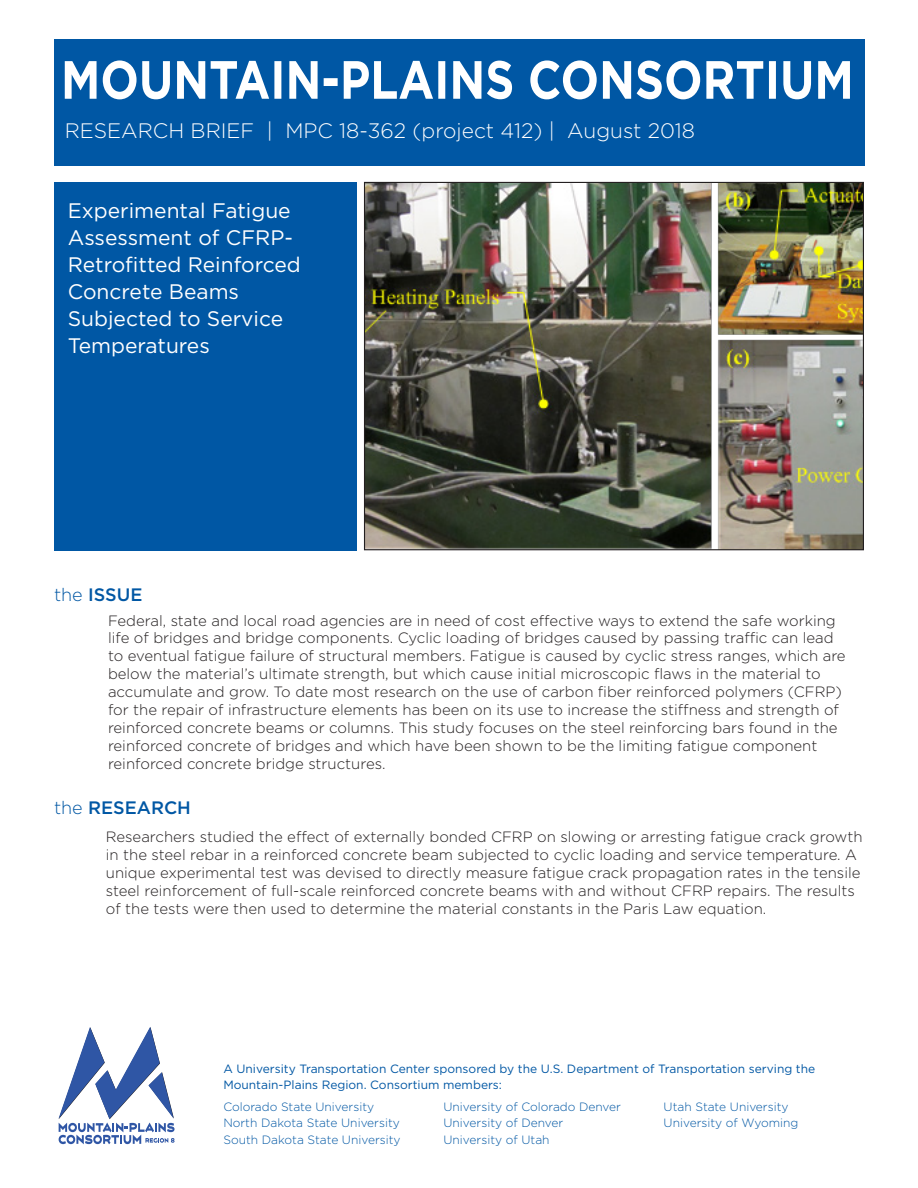
<style>
.page{position:relative;width:918px;height:1188px;background:#fff}
.page>*{position:absolute;margin:0;border:0;box-sizing:border-box;transform-origin:0 0}
.t1{font:21px/27px "Gotham";color:#fff}
.t2{font:300 20.85px "Gotham";color:#fff}
.t3{font:500 18px "Gotham";color:#0057a4}
.t4{font:300 15px/18px "Gotham";color:#231f20}
.t5{font:300 12px/16.5px "Gotham";color:#0057a4}
.t6{font:12px "Gotham";color:#0057a4}
.s1{font-weight:300}
</style>
<div class="page">
<div style="left:54px;top:182px;width:303px;height:368px;background:#0057a4"></div>
<img style="left:366px;top:184px;width:496px;height:364px">
<div style="left:54px;top:39px;width:810px;height:127px;background:#0057a4"></div>
<svg style="left:65px;top:60px;width:785px;height:39px"></svg>
<svg style="left:58px;top:1027px;width:117px;height:117px"></svg>
<p class="t2" style="left:65px;top:117px;width:632px">RESEARCH BRIEF | MPC 18-362 (project 412) | August 2018</p>
<p class="t1" style="left:68px;top:196px;width:235px">Experimental Fatigue<br>Assessment of CFRP-<br>Retrofitted Reinforced<br>Concrete Beams<br>Subjected to Service<br>Temperatures</p>
<p class="t3" style="left:54px;top:583px;width:90px"><span class="s1">the</span> ISSUE</p>
<p class="t4" style="left:108px;top:611px;width:739px">Federal, state and local road agencies are in need of cost effective ways to extend the safe working life of bridges and bridge components. Cyclic loading of bridges caused by passing traffic can lead to eventual fatigue failure of structural members. Fatigue is caused by cyclic stress ranges, which are below the material’s ultimate strength, but which cause initial microscopic flaws in the material to accumulate and grow. To date most research on the use of carbon fiber reinforced polymers (CFRP) for the repair of infrastructure elements has been on its use to increase the stiffness and strength of reinforced concrete beams or columns. This study focuses on the steel reinforcing bars found in the reinforced concrete of bridges and which have been shown to be the limiting fatigue component reinforced concrete bridge structures.</p>
<p class="t3" style="left:54px;top:796px;width:138px"><span class="s1">the</span> RESEARCH</p>
<p class="t4" style="left:106px;top:827px;width:758px">Researchers studied the effect of externally bonded CFRP on slowing or arresting fatigue crack growth in the steel rebar in a reinforced concrete beam subjected to cyclic loading and service temperature. A unique experimental test was devised to directly measure fatigue crack propagation rates in the tensile steel reinforcement of full-scale reinforced concrete beams with and without CFRP repairs. The results of the tests were then used to determine the material constants in the Paris Law equation.</p>
<p class="t6" style="left:223px;top:1061px;width:593px">A University Transportation Center sponsored by the U.S. Department of Transportation serving the</p>
<p class="t6" style="left:223px;top:1077px;width:280px">Mountain-Plains Region. Consortium members:</p>
<p class="t5" style="left:223px;top:1098px;width:179px">Colorado State University<br>North Dakota State University<br>South Dakota State University</p>
<p class="t5" style="left:444px;top:1098px;width:179px">University of Colorado Denver</p>
<p class="t5" style="left:444px;top:1114px;width:121px">University of Denver</p>
<p class="t5" style="left:444px;top:1131px;width:108px">University of Utah</p>
<p class="t5" style="left:664px;top:1098px;width:126px">Utah State University</p>
<p class="t5" style="left:664px;top:1114px;width:136px">University of Wyoming</p>
</div>
